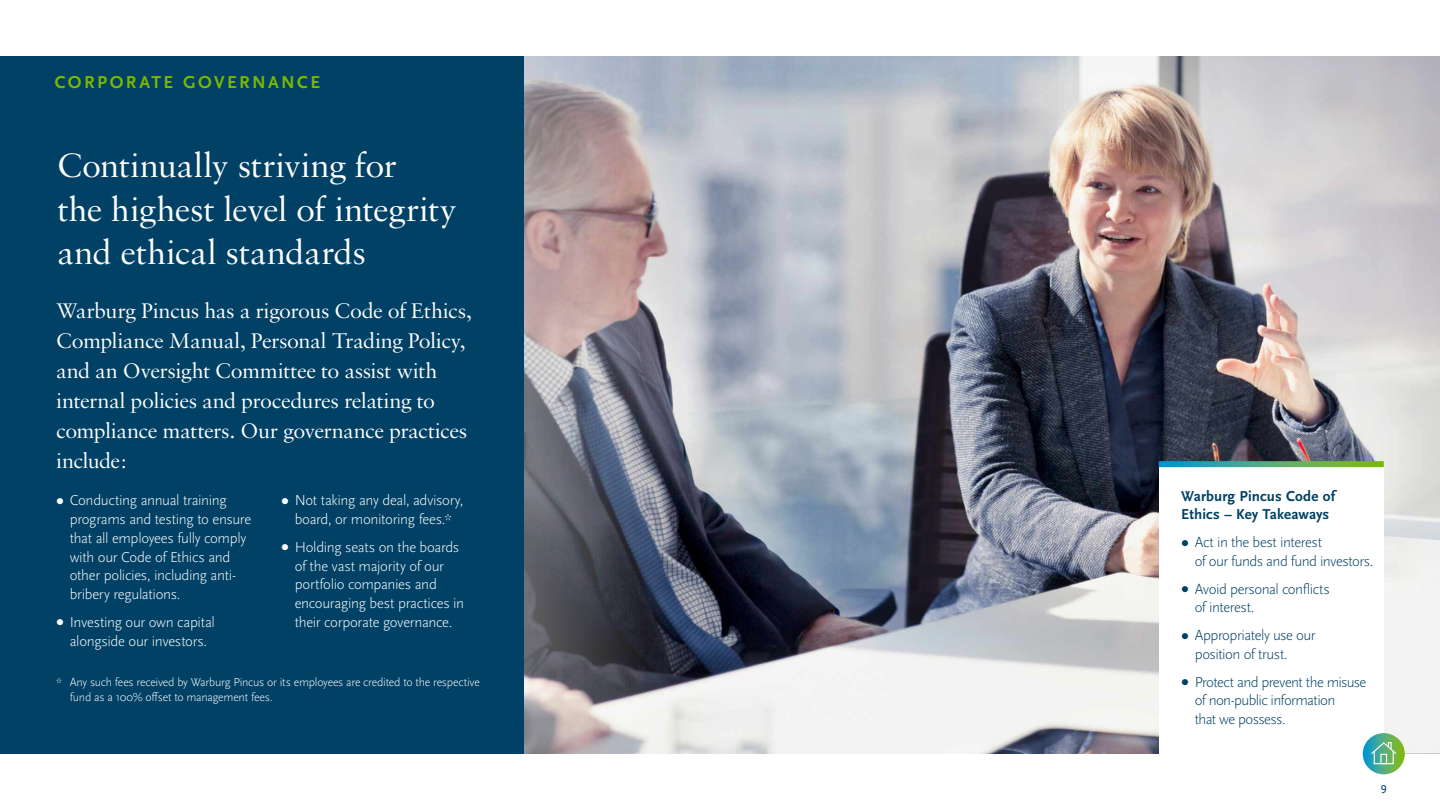
<style>
.page{position:relative;width:1440px;height:810px;background:#fff}
.page>*{position:absolute;margin:0;border:0;box-sizing:border-box;transform-origin:0 0}
.t1{font:36px/43.5px "Sabon";letter-spacing:-.01em;color:#fff}
.t2{font:22.5px/30px "Sabon";letter-spacing:-.02em;color:#fff}
.t3{font:700 18px "Scala Sans Pro";letter-spacing:.13em;color:#7ab800}
.t4{font:300 15px/18.8px "Scala Sans Pro";letter-spacing:-.025em;color:#fff}
.t5{font:300 15px/18.8px "Scala Sans Pro";letter-spacing:-.04em;color:#004165}
.t6{font:700 15px/18.8px "Scala Sans Pro";letter-spacing:.005em;color:#004165}
.t7{font:300 12px/15px "Scala Sans Pro";letter-spacing:-.02em;color:#fff}
.t8{font:12px "Scala Sans Pro";color:#004165}
.s1{font-size:12.75px}
</style>
<div class="page">
<img style="left:524px;top:56px;width:916px;height:698px">
<div style="left:1384px;top:536px;width:56px;height:218px;background:#f3f3f3"></div>
<div style="left:1159px;top:467px;width:225px;height:343px;background:#fff"></div>
<svg style="left:1159px;top:461px;width:225px;height:6px"></svg>
<div style="left:0;top:56px;width:524px;height:698px;background:#004165"></div>
<svg style="left:1363px;top:733px;width:42px;height:41px"></svg>
<p class="t3" style="left:55px;top:72px;width:267px">CORPORATE GOVERNANCE</p>
<h1 class="t1" style="left:57px;top:143px;width:401px">Continually striving for<br>the highest level of integrity and ethical standards</h1>
<h2 class="t2" style="left:56px;top:296px;width:417px">Warburg Pincus has a rigorous Code of Ethics, Compliance Manual, Personal Trading Policy, and an Oversight Committee to assist with internal policies and procedures relating to compliance matters. Our governance practices include:</h2>
<p class="t4" style="left:70px;top:491px;width:183px;text-indent:-14px"><span class="s1">●</span> Conducting annual training programs and testing to ensure that all employees fully comply with our Code of Ethics and other policies, including anti&shy;bribery regulations.</p>
<p class="t4" style="left:56px;top:613px;width:160px;text-align:center"><span class="s1">●</span> Investing our own capital alongside our investors.</p>
<p class="t4" style="left:281px;top:491px;width:184px;text-align:center"><span class="s1">●</span> Not taking any deal, advisory, board, or monitoring fees.*</p>
<p class="t4" style="left:295px;top:538px;width:171px;text-indent:-14px"><span class="s1">●</span> Holding seats on the boards of the vast majority of our portfolio companies and encouraging best practices in their corporate governance.</p>
<p class="t7" style="left:70px;top:675px;width:412px;text-indent:-14px">* Any such fees received by Warburg Pincus or its employees are credited to the respective fund as a 100% offset to management fees.</p>
<p class="t6" style="left:1181px;top:487px;width:155px">Warburg Pincus Code of<br>Ethics – Key Takeaways</p>
<p class="t5" style="left:1195px;top:533px;width:180px;text-indent:-14px"><span class="s1">●</span> Act in the best interest<br>of our funds and fund investors.</p>
<p class="t5" style="left:1195px;top:579px;width:137px;text-indent:-14px"><span class="s1">●</span> Avoid personal conflicts of interest.</p>
<p class="t5" style="left:1195px;top:626px;width:122px;text-indent:-14px"><span class="s1">●</span> Appropriately use our position of trust.</p>
<p class="t5" style="left:1195px;top:672px;width:173px;text-indent:-14px"><span class="s1">●</span> Protect and prevent the misuse of non-public information<br>that we possess.</p>
<p class="t8" style="left:1381px;top:783px;width:7px">9</p>
</div>
